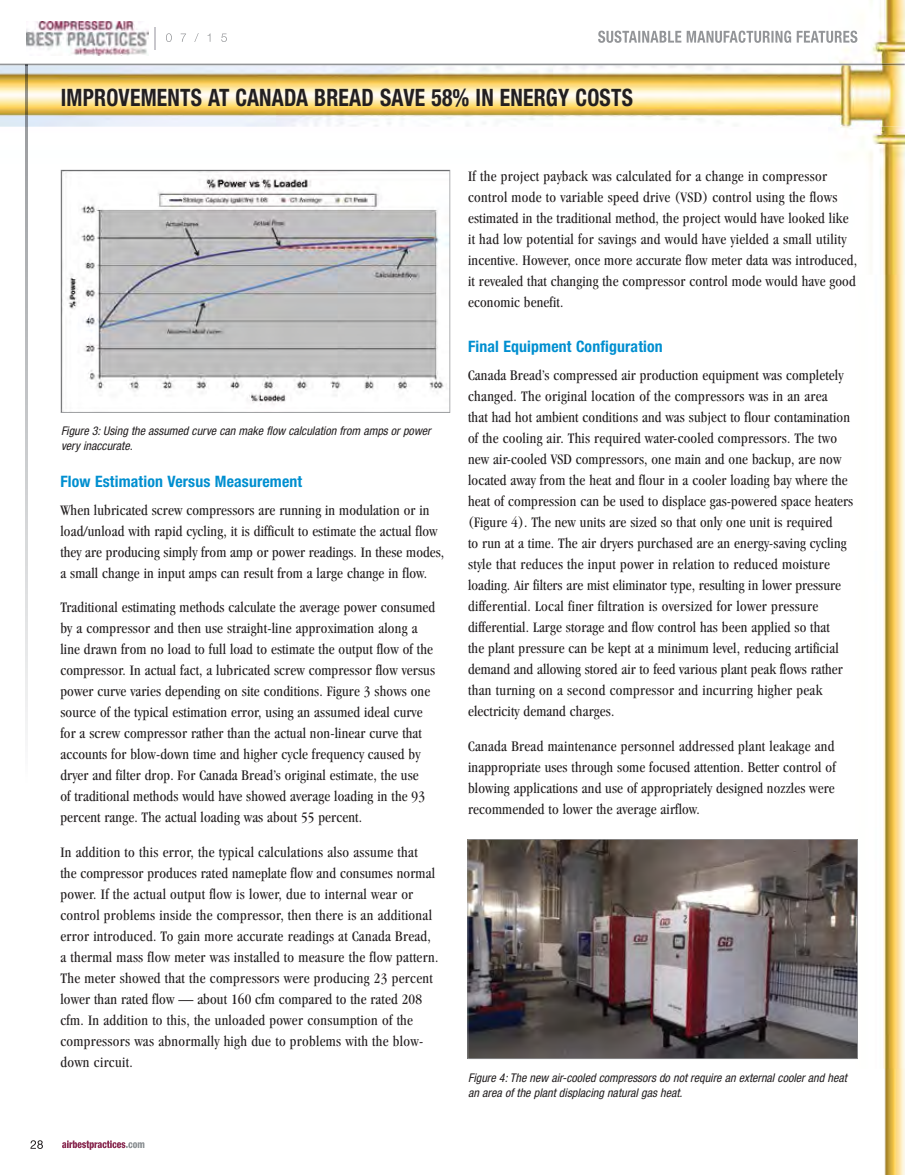
<style>
.page{position:relative;width:905px;height:1175px;background:#fff}
.page>*{position:absolute;margin:0;border:0;box-sizing:border-box;transform-origin:0 0}
.t1{font:700 condensed 24px "Helvetica Neue";letter-spacing:.01em;color:#231f20;scale:.9 1}
.t2{font:700 condensed 15.75px "Helvetica Neue";letter-spacing:.01em;color:#008fd0}
.t3{font:condensed 15px/21px "Garamond";letter-spacing:.01em;color:#231f20}
.t4{font:italic condensed 12px/15px "Helvetica Neue";color:#231f20}
</style>
<div class="page">
<img style="left:0;top:0;width:904px;height:1068px">
<img style="left:30px;top:1068px;width:874px;height:106px">
<img style="left:0;top:64px;width:904px;height:63px">
<svg style="left:904px;top:0;width:1px;height:274px"></svg>
<svg style="left:61px;top:170px;width:389px;height:243px;fill:#c1c1c2"></svg>
<img style="left:467px;top:839px;width:390px;height:220px">
<img style="left:25px;top:66px;width:2px;height:717px">
<img style="left:26px;top:21px;width:122px;height:35px">
<img style="left:154px;top:28px;width:4px;height:22px">
<img style="left:166px;top:33px;width:61px;height:9px">
<svg style="left:30px;top:1140px;width:13px;height:8px"></svg>
<img style="left:62px;top:1140px;width:63px;height:9px">
<img style="left:126px;top:1142px;width:18px;height:6px">
<img style="left:598px;top:31px;width:259px;height:12px">
<img style="left:0;top:65px;width:904px;height:1px">
<h1 class="t1" style="left:61px;top:83px;width:637px">IMPROVEMENTS AT CANADA BREAD SAVE 58% IN ENERGY COSTS</h1>
<p class="t4" style="left:61px;top:423px;width:371px">Figure 3: Using the assumed curve can make flow calculation from amps or power very inaccurate.</p>
<p class="t2" style="left:60px;top:471px;width:243px">Flow Estimation Versus Measurement</p>
<p class="t3" style="left:60px;top:499px;width:385px">When lubricated screw compressors are running in modulation or in load/unload with rapid cycling, it is difficult to estimate the actual flow they are producing simply from amp or power readings. In these modes, a small change in input amps can result from a large change in flow.</p>
<p class="t3" style="left:60px;top:596px;width:376px">Traditional estimating methods calculate the average power consumed by a compressor and then use straight-line approximation along a line drawn from no load to full load to estimate the output flow of the compressor. In actual fact, a lubricated screw compressor flow versus power curve varies depending on site conditions. Figure 3 shows one source of the typical estimation error, using an assumed ideal curve for a screw compressor rather than the actual non-linear curve that accounts for blow-down time and higher cycle frequency caused by dryer and filter drop. For Canada Bread’s original estimate, the use<br>of traditional methods would have showed average loading in the 93 percent range. The actual loading was about 55 percent.</p>
<p class="t3" style="left:60px;top:841px;width:379px">In addition to this error, the typical calculations also assume that<br>the compressor produces rated nameplate flow and consumes normal power. If the actual output flow is lower, due to internal wear or control problems inside the compressor, then there is an additional error introduced. To gain more accurate readings at Canada Bread, a thermal mass flow meter was installed to measure the flow pattern.<br>The meter showed that the compressors were producing 23 percent lower than rated flow — about 160 cfm compared to the rated 208 cfm. In addition to this, the unloaded power consumption of the compressors was abnormally high due to problems with the blow&shy;down circuit.</p>
<p class="t3" style="left:468px;top:166px;width:390px">If the project payback was calculated for a change in compressor control mode to variable speed drive (VSD) control using the flows estimated in the traditional method, the project would have looked like it had low potential for savings and would have yielded a small utility incentive. However, once more accurate flow meter data was introduced, it revealed that changing the compressor control mode would have good economic benefit.</p>
<p class="t2" style="left:468px;top:337px;width:196px">Final Equipment Configuration</p>
<p class="t3" style="left:468px;top:364px;width:386px">Canada Bread’s compressed air production equipment was completely changed. The original location of the compressors was in an area<br>that had hot ambient conditions and was subject to flour contamination of the cooling air. This required water-cooled compressors. The two new air-cooled VSD compressors, one main and one backup, are now located away from the heat and flour in a cooler loading bay where the heat of compression can be used to displace gas-powered space heaters (Figure 4). The new units are sized so that only one unit is required<br>to run at a time. The air dryers purchased are an energy-saving cycling style that reduces the input power in relation to reduced moisture loading. Air filters are mist eliminator type, resulting in lower pressure differential. Local finer filtration is oversized for lower pressure differential. Large storage and flow control has been applied so that<br>the plant pressure can be kept at a minimum level, reducing artificial demand and allowing stored air to feed various plant peak flows rather than turning on a second compressor and incurring higher peak electricity demand charges.</p>
<p class="t3" style="left:468px;top:735px;width:369px;text-align:justify">Canada Bread maintenance personnel addressed plant leakage and inappropriate uses through some focused attention. Better control of blowing applications and use of appropriately designed nozzles were recommended to lower the average airflow.</p>
<p class="t4" style="left:468px;top:1070px;width:380px">Figure 4: The new air-cooled compressors do not require an external cooler and heat an area of the plant displacing natural gas heat.</p>
</div>
